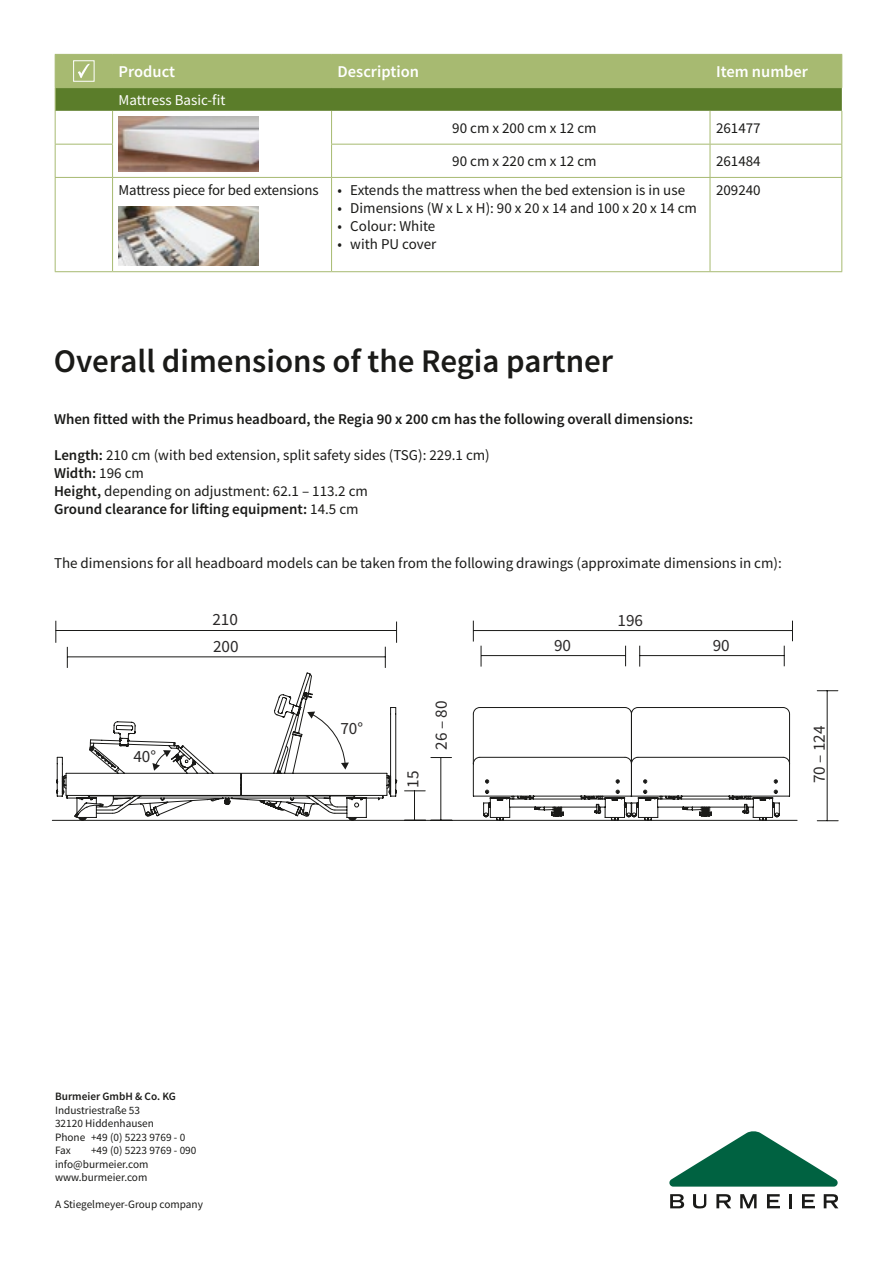
<style>
.page{position:relative;width:893px;height:1263px;background:#fff}
.page>*{position:absolute;margin:0;border:0;box-sizing:border-box;transform-origin:0 0}
.t1{font:600 33px "Source Sans Pro";color:#1a1a18}
.t2{font:31.65px "Source Sans Pro";color:#2c2a2a}
.t3{font:17.1px "Source Sans Pro";color:#2b2929}
.t4{font:17.1px "Source Sans Pro";color:#1a1a18}
.t5{font:600 16.5px "Source Sans Pro";color:#fff}
.t6{font:15px/18px "Source Sans Pro";color:#1a1a18}
.t7{font:600 15px "Source Sans Pro";color:#1a1a18}
.t8{font:15px "Source Sans Pro";color:#fff}
.t9{font:11.25px/13.5px "Source Sans Pro";color:#1a1a18}
.t10{font:600 11.25px "Source Sans Pro";color:#1a1a18}
.s1{color:#fff}
.s2{font-weight:600}
</style>
<div class="page">
<svg style="left:56px;top:111px;width:785px;height:160px"></svg>
<hr style="left:55px;top:111px;width:1px;height:33px;background:#a7ba71">
<hr style="left:112px;top:111px;width:1px;height:33px;background:#a7ba71">
<hr style="left:331px;top:111px;width:1px;height:33px;background:#a7ba71">
<hr style="left:710px;top:111px;width:1px;height:33px;background:#a7ba71">
<hr style="left:841px;top:111px;width:1px;height:33px;background:#a7ba71">
<hr style="left:55px;top:144px;width:58px;height:1px;background:#a7ba71">
<hr style="left:55px;top:145px;width:1px;height:32px;background:#a7ba71">
<hr style="left:112px;top:145px;width:1px;height:32px;background:#a7ba71">
<hr style="left:331px;top:144px;width:379px;height:1px;background:#a7ba71">
<hr style="left:331px;top:145px;width:1px;height:32px;background:#a7ba71">
<hr style="left:710px;top:144px;width:132px;height:1px;background:#a7ba71">
<hr style="left:710px;top:145px;width:1px;height:32px;background:#a7ba71">
<hr style="left:841px;top:145px;width:1px;height:32px;background:#a7ba71">
<hr style="left:55px;top:177px;width:58px;height:1px;background:#a7ba71">
<hr style="left:55px;top:178px;width:1px;height:93px;background:#a7ba71">
<hr style="left:113px;top:177px;width:219px;height:1px;background:#a7ba71">
<hr style="left:112px;top:178px;width:1px;height:93px;background:#a7ba71">
<hr style="left:332px;top:177px;width:378px;height:1px;background:#a7ba71">
<hr style="left:331px;top:178px;width:1px;height:93px;background:#a7ba71">
<hr style="left:710px;top:177px;width:132px;height:1px;background:#a7ba71">
<hr style="left:710px;top:178px;width:1px;height:93px;background:#a7ba71">
<hr style="left:841px;top:178px;width:1px;height:93px;background:#a7ba71">
<hr style="left:55px;top:271px;width:58px;height:1px;background:#a7ba71">
<hr style="left:113px;top:271px;width:219px;height:1px;background:#a7ba71">
<hr style="left:332px;top:271px;width:378px;height:1px;background:#a7ba71">
<hr style="left:710px;top:271px;width:132px;height:1px;background:#a7ba71">
<svg style="left:55px;top:54px;width:787px;height:57px;background:#89a255"></svg>
<img style="left:119px;top:117px;width:140px;height:54px">
<img style="left:119px;top:206px;width:140px;height:60px">
<svg style="left:669px;top:1131px;width:169px;height:55px"></svg>
<hr style="left:789px;top:1194px;width:3px;height:14px;background:#1a1a18">
<svg style="left:740px;top:1194px;width:17px;height:14px"></svg>
<svg style="left:767px;top:1194px;width:13px;height:14px"></svg>
<svg style="left:802px;top:1194px;width:13px;height:14px"></svg>
<svg style="left:824px;top:1194px;width:14px;height:14px"></svg>
<svg style="left:716px;top:1194px;width:15px;height:14px"></svg>
<svg style="left:670px;top:1194px;width:14px;height:14px"></svg>
<svg style="left:693px;top:1194px;width:13px;height:14px"></svg>
<svg style="left:473px;top:621px;width:1px;height:20px"></svg>
<svg style="left:792px;top:621px;width:1px;height:20px"></svg>
<hr style="left:473px;top:630px;width:319px;height:1px;background:#1a1a18">
<svg style="left:639px;top:646px;width:1px;height:21px"></svg>
<svg style="left:784px;top:646px;width:1px;height:20px"></svg>
<hr style="left:640px;top:655px;width:144px;height:1px;background:#1a1a18">
<svg style="left:55px;top:621px;width:1px;height:22px"></svg>
<svg style="left:396px;top:621px;width:1px;height:22px"></svg>
<hr style="left:56px;top:630px;width:341px;height:1px;background:#1a1a18">
<svg style="left:67px;top:647px;width:1px;height:21px"></svg>
<svg style="left:385px;top:647px;width:1px;height:21px"></svg>
<hr style="left:67px;top:656px;width:318px;height:1px;background:#1a1a18">
<svg style="left:405px;top:790px;width:20px;height:30px"></svg>
<svg style="left:817px;top:820px;width:21px;height:1px"></svg>
<svg style="left:817px;top:690px;width:21px;height:1px"></svg>
<hr style="left:827px;top:691px;width:1px;height:130px;background:#1a1a18">
<hr style="left:52px;top:820px;width:745px;height:1px;background:#1a1a18">
<hr style="left:177px;top:596px;width:620px;height:1px;background:#1a1a18">
<svg style="left:431px;top:757px;width:20px;height:1px"></svg>
<hr style="left:440px;top:757px;width:1px;height:63px;background:#1a1a18">
<svg style="left:481px;top:646px;width:1px;height:21px"></svg>
<svg style="left:625px;top:646px;width:1px;height:20px"></svg>
<hr style="left:481px;top:655px;width:145px;height:1px;background:#1a1a18">
<svg style="left:473px;top:707px;width:317px;height:114px"></svg>
<svg style="left:56px;top:672px;width:341px;height:149px"></svg>
<svg style="left:307px;top:711px;width:42px;height:58px"></svg>
<svg style="left:152px;top:750px;width:19px;height:21px"></svg>
<p class="t5" style="left:119px;top:61px;width:58px">Product</p>
<p class="t5" style="left:338px;top:61px;width:83px">Description</p>
<p class="t5" style="left:716px;top:61px;width:94px">Item number</p>
<p class="t8" style="left:119px;top:90px;width:108px">Mattress Basic-fit</p>
<p class="t6" style="left:445px;top:119px;width:153px"><span class="s1">0</span>90 cm x 200 cm x 12 cm</p>
<p class="t6" style="left:716px;top:119px;width:46px">261477</p>
<p class="t6" style="left:445px;top:152px;width:153px"><span class="s1">0</span>90 cm x 220 cm x 12 cm</p>
<p class="t6" style="left:716px;top:152px;width:46px">261484</p>
<p class="t6" style="left:119px;top:181px;width:202px">Mattress piece for bed extensions</p>
<p class="t6" style="left:338px;top:181px;width:349px">• Extends the mattress when the bed extension is in use</p>
<p class="t6" style="left:338px;top:199px;width:361px">• Dimensions (W x L x H): 90 x 20 x 14 and 100 x 20 x 14 cm</p>
<p class="t6" style="left:338px;top:217px;width:99px">• Colour: White</p>
<p class="t6" style="left:338px;top:235px;width:100px">• with PU cover</p>
<p class="t6" style="left:716px;top:181px;width:46px">209240</p>
<p class="t4" style="left:347px;top:229px;width:27px">210</p>
<h1 class="t1" style="left:54px;top:339px;width:561px">Overall dimensions of the Regia partner</h1>
<p class="t7" style="left:54px;top:410px;width:641px">When fitted with the Primus headboard, the Regia 90 x 200 cm has the following overall dimensions:</p>
<p class="t6" style="left:54px;top:446px;width:437px"><span class="s2">Length:</span> 210 cm (with bed extension, split safety sides (TSG): 229.1 cm)<br><span class="s2">Width:</span> 196 cm<br><span class="s2">Height,</span> depending on adjustment: 62.1 – 113.2 cm<br><span class="s2">Ground clearance for lifting equipment:</span> 14.5 cm</p>
<h2 class="t2" style="left:50px;top:547px;width:182px">Regia partner</h2>
<p class="t4" style="left:293px;top:363px;width:24px">40°</p>
<p class="t6" style="left:54px;top:554px;width:729px">The dimensions for all headboard models can be taken from the following drawings (approximate dimensions in cm):</p>
<p class="t3" style="left:212px;top:609px;width:27px">210</p>
<p class="t3" style="left:618px;top:609px;width:27px">196</p>
<p class="t3" style="left:133px;top:746px;width:24px">40°</p>
<p class="t3" style="left:213px;top:636px;width:27px">200</p>
<p class="t3" style="left:554px;top:634px;width:19px">90</p>
<p class="t3" style="left:713px;top:634px;width:19px">90</p>
<p class="t3" style="left:340px;top:718px;width:24px">70°</p>
<p class="t3" style="left:402px;top:788px;width:19px;rotate:-90deg">15</p>
<p class="t3" style="left:431px;top:750px;width:51px;rotate:-90deg">26 – 80</p>
<p class="t3" style="left:809px;top:783px;width:59px;rotate:-90deg">70 – 124</p>
<p class="t10" style="left:55px;top:1089px;width:122px">Burmeier GmbH &amp; Co. KG</p>
<p class="t9" style="left:55px;top:1103px;width:132px">Industriestraße 53<br>32120 Hiddenhausen<br>Phone +49 (0) 5223 9769 - 0<br>Fax</p>
<p class="t9" style="left:55px;top:1144px;width:143px;text-indent:36px">+49 (0) 5223 9769 - 090 info@burmeier.com www.burmeier.com</p>
<p class="t9" style="left:55px;top:1198px;width:149px">A Stiegelmeyer-Group company</p>
</div>
